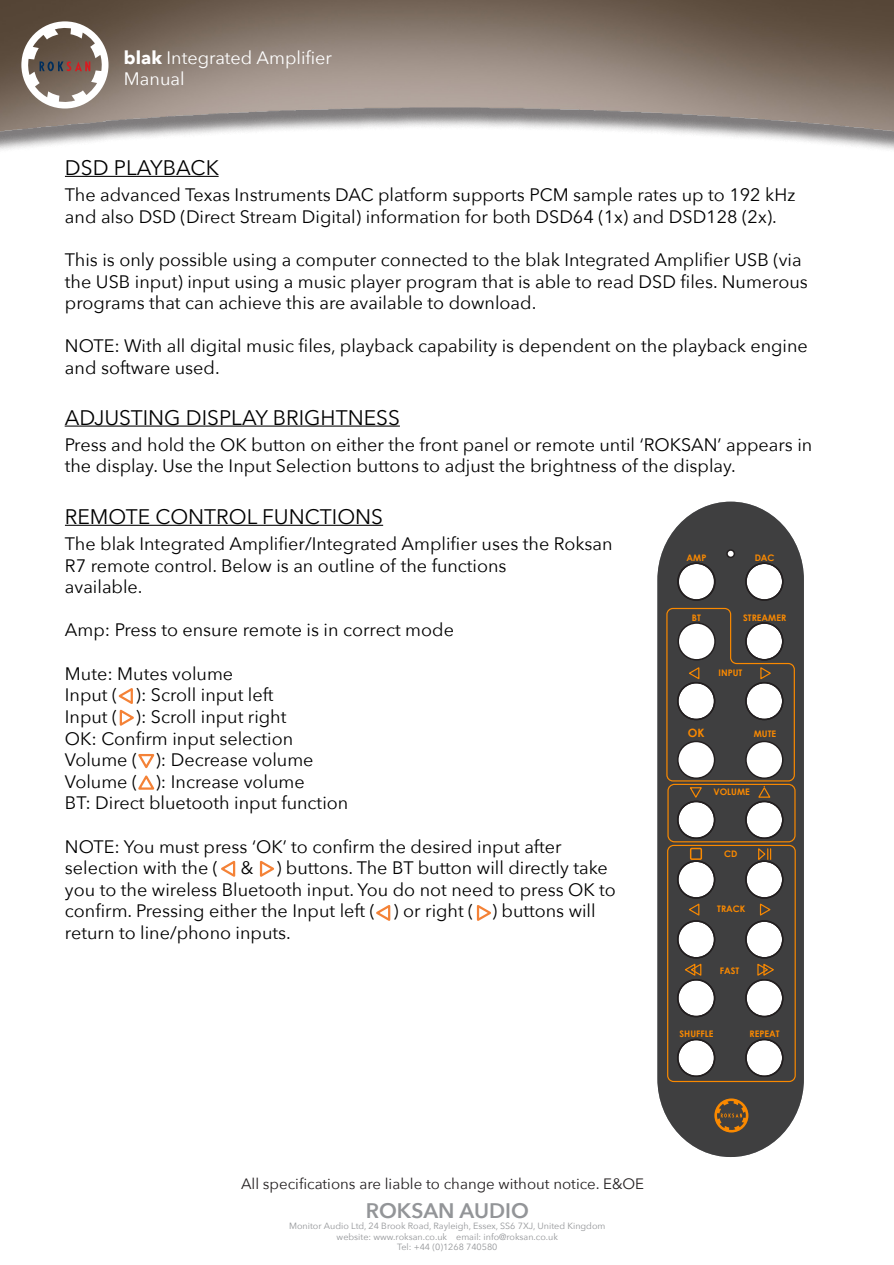
<style>
.page{position:relative;width:894px;height:1265px;background:#fff}
.page>*{position:absolute;margin:0;border:0;box-sizing:border-box;transform-origin:0 0}
.t1{font:21px "Avenir Next";color:#000}
.t2{font:600 21px "Avenir Next";color:#939598}
.t3{font:18px/21.6px "Avenir Next";color:#000}
.t4{font:18px/21.6px "Avenir Next";color:#fff}
.t5{font:15px "Avenir Next";color:#231f20}
.t6{font:700 11.55px "Century Gothic";color:#fa8900}
.t7{font:9px/10.8px "Avenir Next";color:#939598;text-align:center}
.t8{font:700 9px "Century Gothic";color:#fa8900}
.s1{font-weight:700}
</style>
<div class="page">
<img style="left:0;top:0;width:893px;height:1157px">
<svg style="left:21px;top:21px;width:87px;height:87px"></svg>
<svg style="left:657px;top:501px;width:146px;height:655px;background:#515050"></svg>
<div style="left:727px;top:524px;width:7px;height:8px;background:#3f3f40;border-radius:50%"></div>
<div style="left:690px;top:847px;width:12px;height:12px;border:2px solid #fa8900"></div>
<svg style="left:687px;top:901px;width:13px;height:15px"></svg>
<svg style="left:758px;top:901px;width:13px;height:15px"></svg>
<svg style="left:757px;top:846px;width:14px;height:15px"></svg>
<div style="left:677px;top:563px;width:37px;height:37px;background:#fff;border-radius:50%"></div>
<div style="left:677px;top:562px;width:38px;height:38px;border:2px solid #231f20;border-radius:50%"></div>
<div style="left:746px;top:563px;width:36px;height:37px;background:#fff;border-radius:50%"></div>
<div style="left:745px;top:562px;width:38px;height:38px;border:2px solid #231f20;border-radius:50%"></div>
<div style="left:677px;top:801px;width:37px;height:37px;background:#fff;border-radius:50%"></div>
<div style="left:677px;top:800px;width:38px;height:38px;border:2px solid #231f20;border-radius:50%"></div>
<div style="left:746px;top:801px;width:36px;height:37px;background:#fff;border-radius:50%"></div>
<div style="left:745px;top:800px;width:38px;height:38px;border:2px solid #231f20;border-radius:50%"></div>
<div style="left:677px;top:861px;width:37px;height:36px;background:#fff;border-radius:50%"></div>
<div style="left:677px;top:860px;width:38px;height:38px;border:2px solid #231f20;border-radius:50%"></div>
<div style="left:746px;top:861px;width:36px;height:36px;background:#fff;border-radius:50%"></div>
<div style="left:745px;top:860px;width:38px;height:38px;border:2px solid #231f20;border-radius:50%"></div>
<div style="left:677px;top:920px;width:37px;height:37px;background:#fff;border-radius:50%"></div>
<div style="left:677px;top:920px;width:38px;height:38px;border:2px solid #231f20;border-radius:50%"></div>
<div style="left:746px;top:920px;width:36px;height:37px;background:#fff;border-radius:50%"></div>
<div style="left:745px;top:920px;width:38px;height:38px;border:2px solid #231f20;border-radius:50%"></div>
<div style="left:677px;top:979px;width:37px;height:37px;background:#fff;border-radius:50%"></div>
<div style="left:677px;top:978px;width:38px;height:39px;border:2px solid #231f20;border-radius:50%"></div>
<div style="left:746px;top:979px;width:36px;height:37px;background:#fff;border-radius:50%"></div>
<div style="left:745px;top:978px;width:38px;height:39px;border:2px solid #231f20;border-radius:50%"></div>
<div style="left:677px;top:1039px;width:37px;height:36px;background:#fff;border-radius:50%"></div>
<div style="left:677px;top:1038px;width:38px;height:38px;border:2px solid #231f20;border-radius:50%"></div>
<div style="left:746px;top:1039px;width:36px;height:36px;background:#fff;border-radius:50%"></div>
<div style="left:745px;top:1038px;width:38px;height:38px;border:2px solid #231f20;border-radius:50%"></div>
<div style="left:727px;top:550px;width:7px;height:7px;background:#fff;border-radius:50%"></div>
<div style="left:726px;top:549px;width:9px;height:9px;border:2px solid #231f20;border-radius:50%"></div>
<div style="left:667px;top:783px;width:128px;height:59px;border:1px solid #fa8900;border-radius:6px"></div>
<svg style="left:714px;top:1098px;width:34px;height:34px"></svg>
<svg style="left:665px;top:607px;width:130px;height:191px"></svg>
<div style="left:667px;top:844px;width:128px;height:237px;border:1px solid #fa8900;border-radius:6px"></div>
<svg style="left:683px;top:962px;width:19px;height:14px"></svg>
<svg style="left:756px;top:962px;width:19px;height:14px"></svg>
<hr style="left:65px;top:176px;width:154px;height:1px;background:#000">
<hr style="left:65px;top:524px;width:318px;height:1px;background:#000">
<svg style="left:117px;top:685px;width:19px;height:43px"></svg>
<svg style="left:135px;top:751px;width:22px;height:40px"></svg>
<svg style="left:219px;top:857px;width:18px;height:22px"></svg>
<svg style="left:258px;top:857px;width:18px;height:22px"></svg>
<svg style="left:374px;top:901px;width:18px;height:22px"></svg>
<svg style="left:475px;top:901px;width:18px;height:22px"></svg>
<hr style="left:65px;top:425px;width:335px;height:1px;background:#000">
<p class="t4" style="left:124px;top:46px;width:210px"><span class="s1">blak</span> Integrated Amplifier<br>Manual</p>
<p class="t1" style="left:65px;top:150px;width:155px">DSD PLAYBACK</p>
<p class="t3" style="left:65px;top:183px;width:731px">The advanced Texas Instruments DAC platform supports PCM sample rates up to 192 kHz and also DSD (Direct Stream Digital) information for both DSD64 (1x) and DSD128 (2x).</p>
<p class="t3" style="left:65px;top:248px;width:744px">This is only possible using a computer connected to the blak Integrated Amplifier USB (via the USB input) input using a music player program that is able to read DSD files. Numerous programs that can achieve this are available to download.</p>
<p class="t3" style="left:65px;top:334px;width:744px">NOTE: With all digital music files, playback capability is dependent on the playback engine and software used.</p>
<p class="t1" style="left:65px;top:399px;width:337px">ADJUSTING DISPLAY BRIGHTNESS</p>
<p class="t3" style="left:65px;top:433px;width:749px">Press and hold the OK button on either the front panel or remote until ‘ROKSAN’ appears in the display. Use the Input Selection buttons to adjust the brightness of the display.</p>
<p class="t1" style="left:65px;top:498px;width:320px">REMOTE CONTROL FUNCTIONS</p>
<p class="t3" style="left:65px;top:532px;width:549px">The blak Integrated Amplifier/Integrated Amplifier uses the Roksan<br>R7 remote control. Below is an outline of the functions</p>
<p class="t3" style="left:65px;top:575px;width:79px">available.</p>
<p class="t3" style="left:65px;top:618px;width:390px">Amp: Press to ensure remote is in correct mode</p>
<p class="t3" style="left:65px;top:661px;width:170px">Mute: Mutes volume</p>
<p class="t3" style="left:65px;top:683px;width:210px">Input ( ): Scroll input left</p>
<p class="t3" style="left:65px;top:705px;width:223px">Input ( ): Scroll input right</p>
<p class="t3" style="left:65px;top:726px;width:230px">OK: Confirm input selection</p>
<p class="t3" style="left:65px;top:748px;width:250px">Volume ( ): Decrease volume</p>
<p class="t3" style="left:65px;top:769px;width:241px">Volume ( ): Increase volume</p>
<p class="t3" style="left:65px;top:791px;width:285px">BT: Direct bluetooth input function</p>
<p class="t3" style="left:65px;top:834px;width:498px">NOTE: You must press ‘OK’ to confirm the desired input after</p>
<p class="t3" style="left:65px;top:856px;width:155px">selection with the (</p>
<p class="t3" style="left:241px;top:856px;width:14px">&amp;</p>
<p class="t3" style="left:65px;top:856px;width:552px;text-indent:211px">) buttons. The BT button will directly take you to the wireless Bluetooth input. You do not need to press OK to confirm. Pressing either the Input left ( ) or right ( ) buttons will return to line/phono inputs.</p>
<p class="t8" style="left:686px;top:550px;width:21px">AMP</p>
<p class="t8" style="left:754px;top:550px;width:21px">DAC</p>
<p class="t8" style="left:691px;top:610px;width:10px">BT</p>
<p class="t8" style="left:743px;top:610px;width:45px">STREAMER</p>
<p class="t8" style="left:718px;top:665px;width:25px">INPUT</p>
<p class="t6" style="left:688px;top:723px;width:18px">OK</p>
<p class="t8" style="left:753px;top:727px;width:24px">MUTE</p>
<p class="t8" style="left:713px;top:785px;width:38px">VOLUME</p>
<p class="t8" style="left:724px;top:847px;width:15px">CD</p>
<p class="t8" style="left:717px;top:901px;width:30px">TRACK</p>
<p class="t8" style="left:719px;top:963px;width:21px">FAST</p>
<p class="t8" style="left:679px;top:1026px;width:35px">SHUFFLE</p>
<p class="t8" style="left:749px;top:1026px;width:32px">REPEAT</p>
<p class="t5" style="left:241px;top:1170px;width:404px">All specifications are liable to change without notice. E&amp;OE</p>
<p class="t2" style="left:366px;top:1192px;width:164px">ROKSAN AUDIO</p>
<p class="t7" style="left:289px;top:1219px;width:318px">Monitor Audio Ltd, 24 Brook Road, Rayleigh, Essex, SS6 7XJ, United Kingdom website: www.roksan.co.uk email: info@roksan.co.uk<br>Tel: +44 (0)1268 740580</p>
</div>
